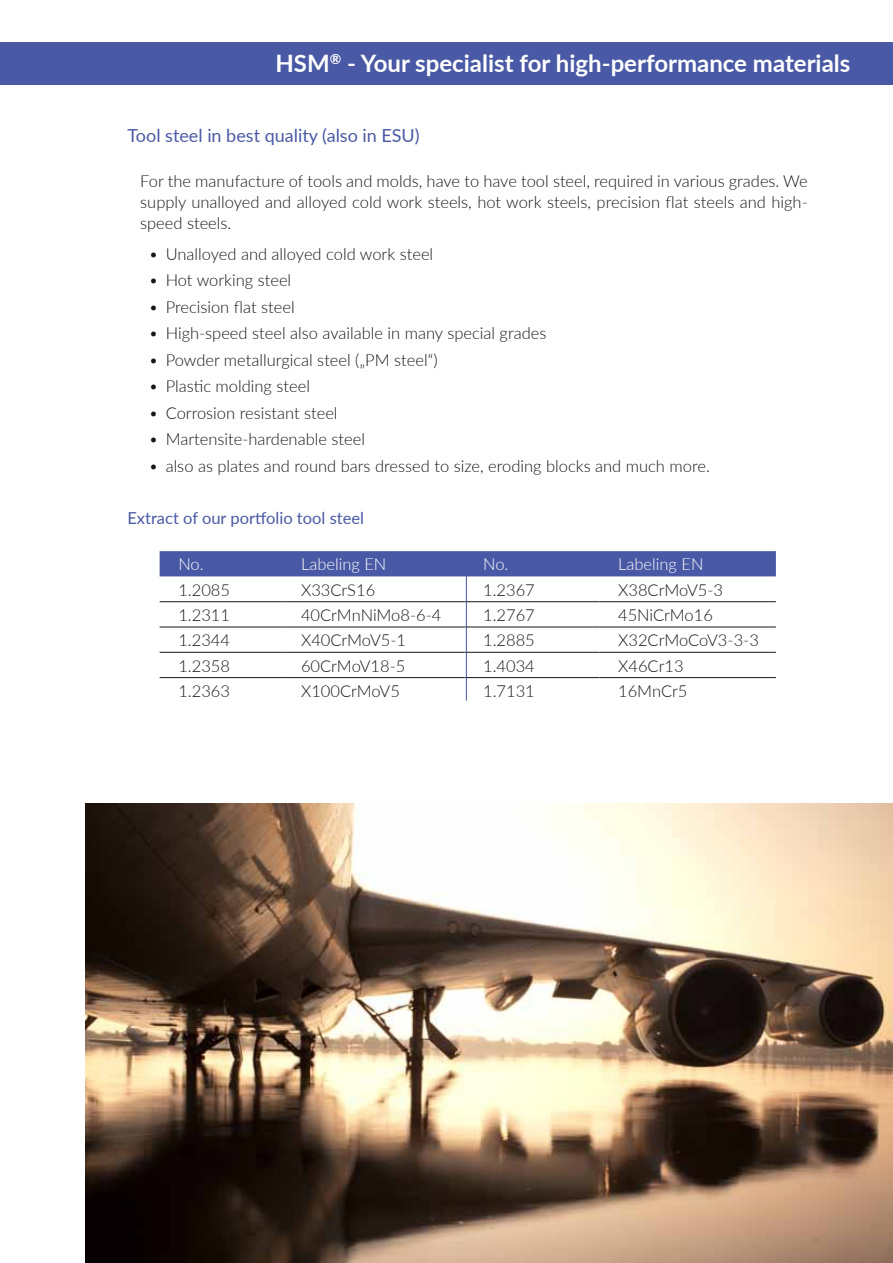
<style>
.page{position:relative;width:893px;height:1263px;background:#fff}
.page>*{position:absolute;margin:0;border:0;box-sizing:border-box;transform-origin:0 0}
.t1{font:700 24px "Lato";color:#fff}
.t2{font:18px "Lato";color:#4a59a5}
.t3{font:300 16.5px/21px "Lato";color:#181716;text-align:justify}
.t4{font:16.5px "Lato";color:#4a59a5}
.t5{font:300 16.5px "Lato";color:#fff}
</style>
<div class="page">
<div style="left:0;top:43px;width:893px;height:42px;background:#4a59a5"></div>
<div style="left:160px;top:551px;width:616px;height:25px;background:#4a59a5"></div>
<hr style="left:160px;top:601px;width:122px;height:1px;background:#181716">
<hr style="left:282px;top:601px;width:182px;height:1px;background:#181716">
<hr style="left:464px;top:601px;width:135px;height:1px;background:#181716">
<hr style="left:599px;top:601px;width:177px;height:1px;background:#181716">
<hr style="left:160px;top:627px;width:122px;height:1px;background:#181716">
<hr style="left:282px;top:627px;width:182px;height:1px;background:#181716">
<hr style="left:464px;top:627px;width:135px;height:1px;background:#181716">
<hr style="left:599px;top:627px;width:177px;height:1px;background:#181716">
<hr style="left:160px;top:652px;width:122px;height:1px;background:#181716">
<hr style="left:282px;top:652px;width:182px;height:1px;background:#181716">
<hr style="left:464px;top:652px;width:135px;height:1px;background:#181716">
<hr style="left:599px;top:652px;width:177px;height:1px;background:#181716">
<hr style="left:160px;top:677px;width:122px;height:1px;background:#181716">
<hr style="left:282px;top:677px;width:182px;height:1px;background:#181716">
<hr style="left:464px;top:677px;width:135px;height:1px;background:#181716">
<hr style="left:599px;top:677px;width:177px;height:1px;background:#181716">
<hr style="left:466px;top:571px;width:1px;height:130px;background:#4a59a5">
<img style="left:85px;top:804px;width:808px;height:459px">
<h1 class="t1" style="left:275px;top:46px;width:576px">HSM<sup>®</sup> - Your specialist for high-performance materials</h1>
<p class="t2" style="left:128px;top:123px;width:294px">Tool steel in best quality (also in ESU)</p>
<p class="t3" style="left:140px;top:170px;width:669px">For the manufacture of tools and molds, have to have tool steel, required in various grades. We supply unalloyed and alloyed cold work steels, hot work steels, precision flat steels and high&shy;speed steels.</p>
<p class="t3" style="left:149px;top:243px;width:286px">• Unalloyed and alloyed cold work steel</p>
<p class="t3" style="left:149px;top:269px;width:144px">• Hot working steel</p>
<p class="t3" style="left:149px;top:296px;width:148px">• Precision flat steel</p>
<p class="t3" style="left:149px;top:322px;width:399px">• High-speed steel also available in many special grades</p>
<p class="t3" style="left:149px;top:349px;width:290px">• Powder metallurgical steel („PM steel“)</p>
<p class="t3" style="left:149px;top:375px;width:163px">• Plastic molding steel</p>
<p class="t3" style="left:149px;top:402px;width:190px">• Corrosion resistant steel</p>
<p class="t3" style="left:149px;top:428px;width:218px">• Martensite-hardenable steel</p>
<p class="t3" style="left:149px;top:455px;width:563px">• also as plates and round bars dressed to size, eroding blocks and much more.</p>
<p class="t4" style="left:127px;top:506px;width:238px">Extract of our portfolio tool steel</p>
<p class="t5" style="left:178px;top:553px;width:27px">No.</p>
<p class="t5" style="left:301px;top:553px;width:87px">Labeling EN</p>
<p class="t5" style="left:483px;top:553px;width:27px">No.</p>
<p class="t5" style="left:618px;top:553px;width:87px">Labeling EN</p>
<p class="t3" style="left:178px;top:579px;width:53px">1.2085</p>
<p class="t3" style="left:301px;top:579px;width:76px">X33CrS16</p>
<p class="t3" style="left:483px;top:579px;width:53px">1.2367</p>
<p class="t3" style="left:618px;top:579px;width:106px">X38CrMoV5-3</p>
<p class="t3" style="left:178px;top:604px;width:53px">1.2311</p>
<p class="t3" style="left:301px;top:604px;width:142px">40CrMnNiMo8-6-4</p>
<p class="t3" style="left:483px;top:604px;width:53px">1.2767</p>
<p class="t3" style="left:618px;top:604px;width:96px">45NiCrMo16</p>
<p class="t3" style="left:178px;top:629px;width:53px">1.2344</p>
<p class="t3" style="left:301px;top:629px;width:106px">X40CrMoV5-1</p>
<p class="t3" style="left:483px;top:629px;width:53px">1.2885</p>
<p class="t3" style="left:618px;top:629px;width:142px">X32CrMoCoV3-3-3</p>
<p class="t3" style="left:178px;top:654px;width:53px">1.2358</p>
<p class="t3" style="left:301px;top:654px;width:106px">60CrMoV18-5</p>
<p class="t3" style="left:483px;top:654px;width:53px">1.4034</p>
<p class="t3" style="left:618px;top:654px;width:67px">X46Cr13</p>
<p class="t3" style="left:178px;top:680px;width:53px">1.2363</p>
<p class="t3" style="left:301px;top:680px;width:100px">X100CrMoV5</p>
<p class="t3" style="left:483px;top:680px;width:53px">1.7131</p>
<p class="t3" style="left:618px;top:680px;width:71px">16MnCr5</p>
</div>
